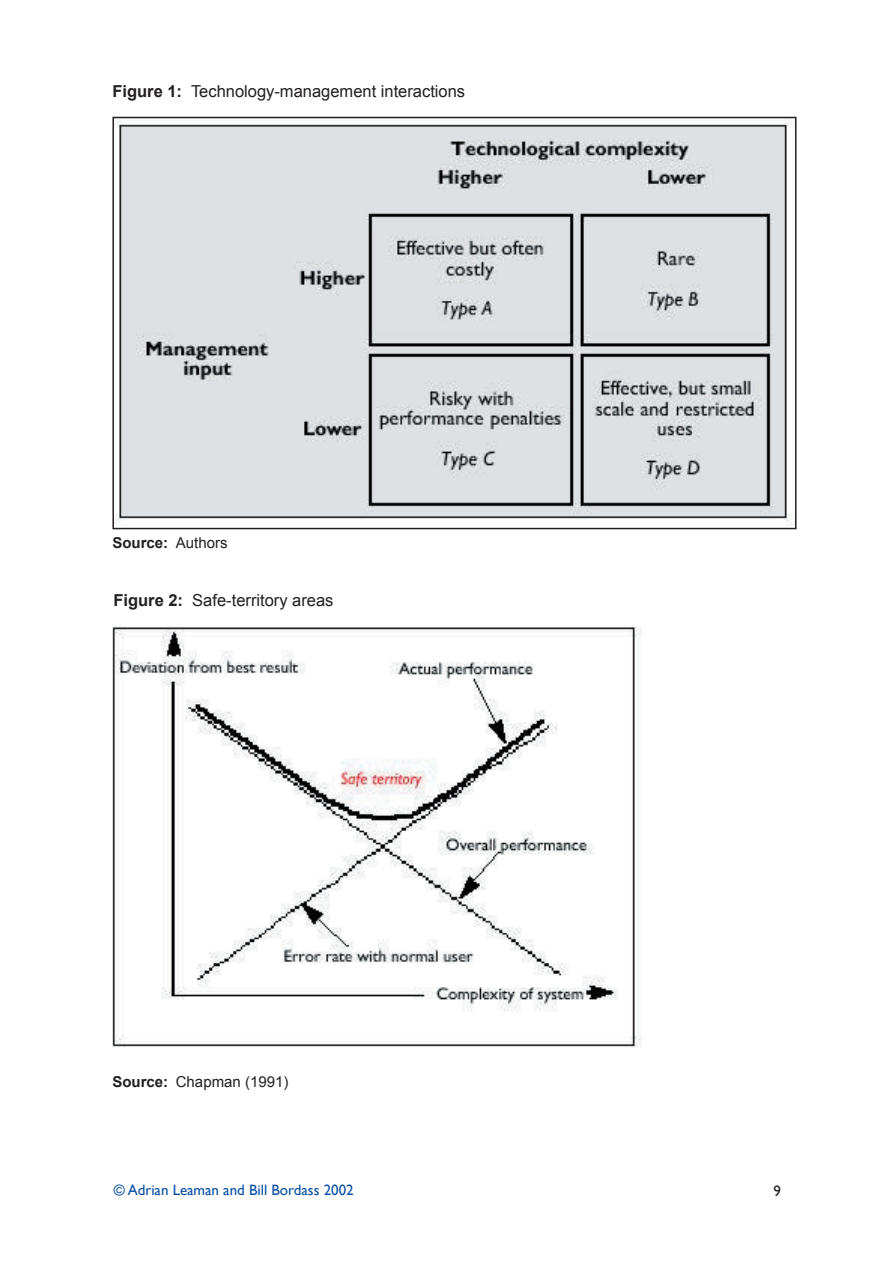
<style>
.page{position:relative;width:893px;height:1263px;background:#fff}
.page>*{position:absolute;margin:0;border:0;box-sizing:border-box;transform-origin:0 0}
.t1{font:16.5px "Arial";color:#231f20}
.t2{font:15px "Gill Sans";color:#094fa3}
.t3{font:15px "Arial";color:#231f20}
.t4{font:700 15px "Arial";color:#231f20}
.t5{font:15px "Gill Sans";color:#231f20}
.s1{font-weight:700}
.s2{font-weight:400}
</style>
<div class="page">
<img style="left:115px;top:120px;width:678px;height:405px">
<div style="left:112px;top:117px;width:684px;height:412px;border:2px solid #231f20"></div>
<img style="left:112px;top:626px;width:530px;height:421px">
<p class="t1" style="left:112px;top:82px;width:354px"><span class="s1">Figure 1:</span> Technology-management interactions</p>
<p class="t4" style="left:112px;top:534px;width:117px">Source: <span class="s2">Authors</span></p>
<p class="t1" style="left:113px;top:591px;width:222px"><span class="s1">Figure 2:</span> Safe-territory areas</p>
<p class="t3" style="left:112px;top:1073px;width:177px"><span class="s1">Source:</span> Chapman (1991)</p>
<p class="t2" style="left:114px;top:1181px;width:241px">© Adrian Leaman and Bill Bordass 2002</p>
<p class="t5" style="left:773px;top:1182px;width:9px">9</p>
</div>
